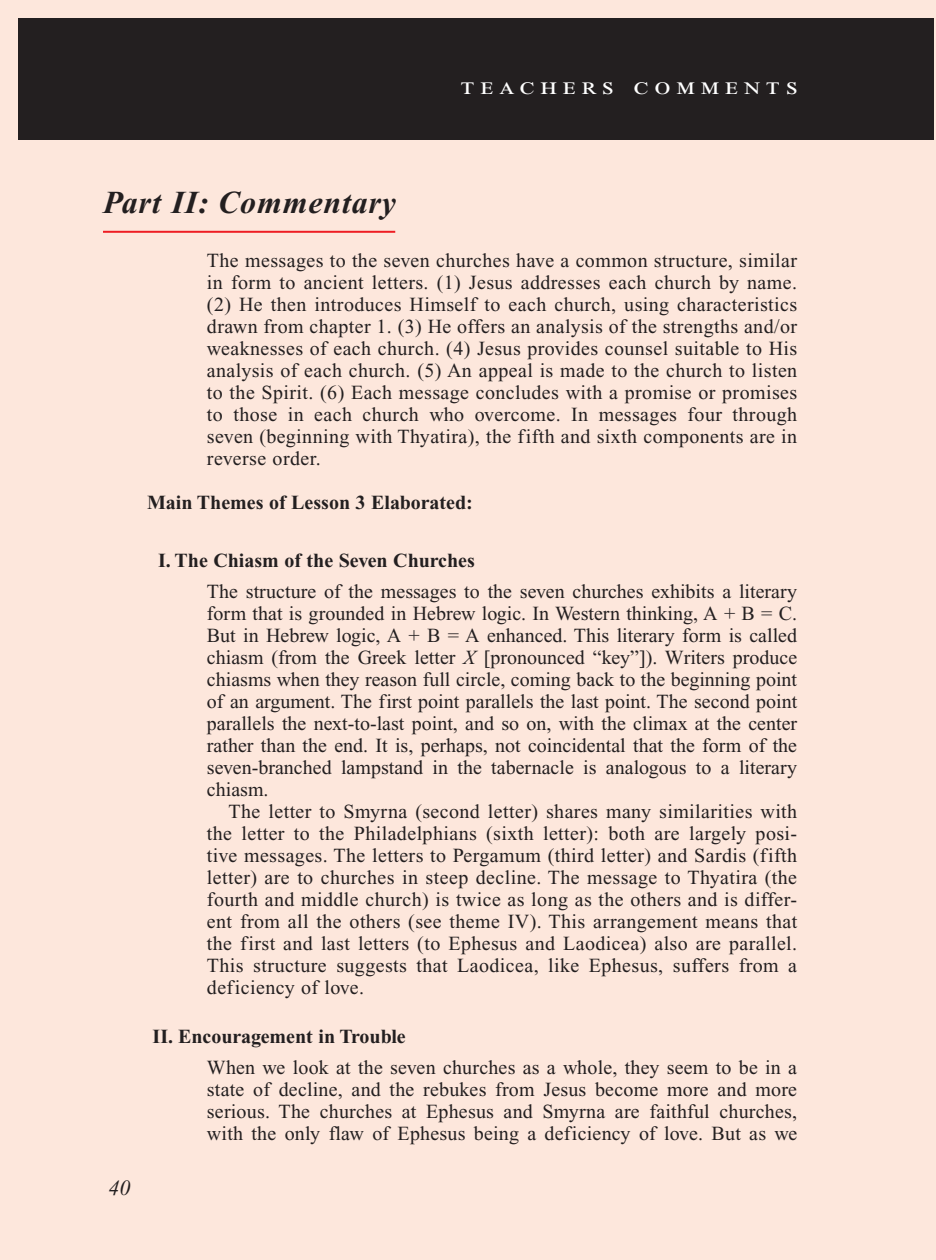
<style>
.page{position:relative;width:936px;height:1260px;background:#fde7dc}
.page>*{position:absolute;margin:0;border:0;box-sizing:border-box;transform-origin:0 0}
.t1{font:italic 700 32px "Times New Roman PS Std";letter-spacing:.025em;color:#231f20}
.t2{font:24px "Times New Roman PS Std";letter-spacing:.2em;color:#fff;scale:1.2 1}
.t3{font:italic 22px "Times New Roman PS Std";color:#231f20}
.t4{font:20px/22px "Times New Roman PS Std";letter-spacing:.02em;color:#231f20;text-align:justify}
.t5{font:700 20px "Times New Roman PS Std";color:#231f20}
.s1{font-style:italic}
</style>
<div class="page">
<div style="left:18px;top:18px;width:915px;height:122px;background:#231f20"></div>
<hr style="left:103px;top:231px;width:292px;height:2px;background:#ee1d23">
<p class="t2" style="left:461px;top:73px;width:283px">teachers comments</p>
<h1 class="t1" style="left:103px;top:185px;width:295px">Part II: Commentary</h1>
<p class="t4" style="left:207px;top:250px;width:592px">The messages to the seven churches have a common structure, similar in form to ancient letters. (1) Jesus addresses each church by name. (2) He then introduces Himself to each church, using characteristics drawn from chapter 1. (3) He offers an analysis of the strengths and/or weaknesses of each church. (4) Jesus provides counsel suitable to His analysis of each church. (5) An appeal is made to the church to listen to the Spirit. (6) Each message concludes with a promise or promises to those in each church who overcome. In messages four through seven (beginning with Thyatira), the fifth and sixth components are in reverse order.</p>
<p class="t5" style="left:147px;top:491px;width:327px">Main Themes of Lesson 3 Elaborated:</p>
<p class="t3" style="left:109px;top:1176px;width:23px">40</p>
<p class="t5" style="left:158px;top:549px;width:318px">I. The Chiasm of the Seven Churches</p>
<p class="t4" style="left:207px;top:581px;width:592px">The structure of the messages to the seven churches exhibits a literary form that is grounded in Hebrew logic. In Western thinking, A + B = C.<br>But in Hebrew logic, A + B = A enhanced. This literary form is called chiasm (from the Greek letter <span class="s1">X</span> [pronounced “key”]). Writers produce chiasms when they reason full circle, coming back to the beginning point of an argument. The first point parallels the last point. The second point parallels the next-to-last point, and so on, with the climax at the center rather than the end. It is, perhaps, not coincidental that the form of the seven-branched lampstand in the tabernacle is analogous to a literary chiasm.</p>
<p class="t4" style="left:207px;top:801px;width:592px;text-indent:22px">The letter to Smyrna (second letter) shares many similarities with the letter to the Philadelphians (sixth letter): both are largely posi&shy;tive messages. The letters to Pergamum (third letter) and Sardis (fifth letter) are to churches in steep decline. The message to Thyatira (the fourth and middle church) is twice as long as the others and is differ&shy;ent from all the others (see theme IV). This arrangement means that the first and last letters (to Ephesus and Laodicea) also are parallel.<br>This structure suggests that Laodicea, like Ephesus, suffers from a deficiency of love.</p>
<p class="t5" style="left:153px;top:1025px;width:255px">II. Encouragement in Trouble</p>
<p class="t4" style="left:207px;top:1057px;width:592px">When we look at the seven churches as a whole, they seem to be in a state of decline, and the rebukes from Jesus become more and more serious. The churches at Ephesus and Smyrna are faithful churches, with the only flaw of Ephesus being a deficiency of love. But as we</p>
</div>
